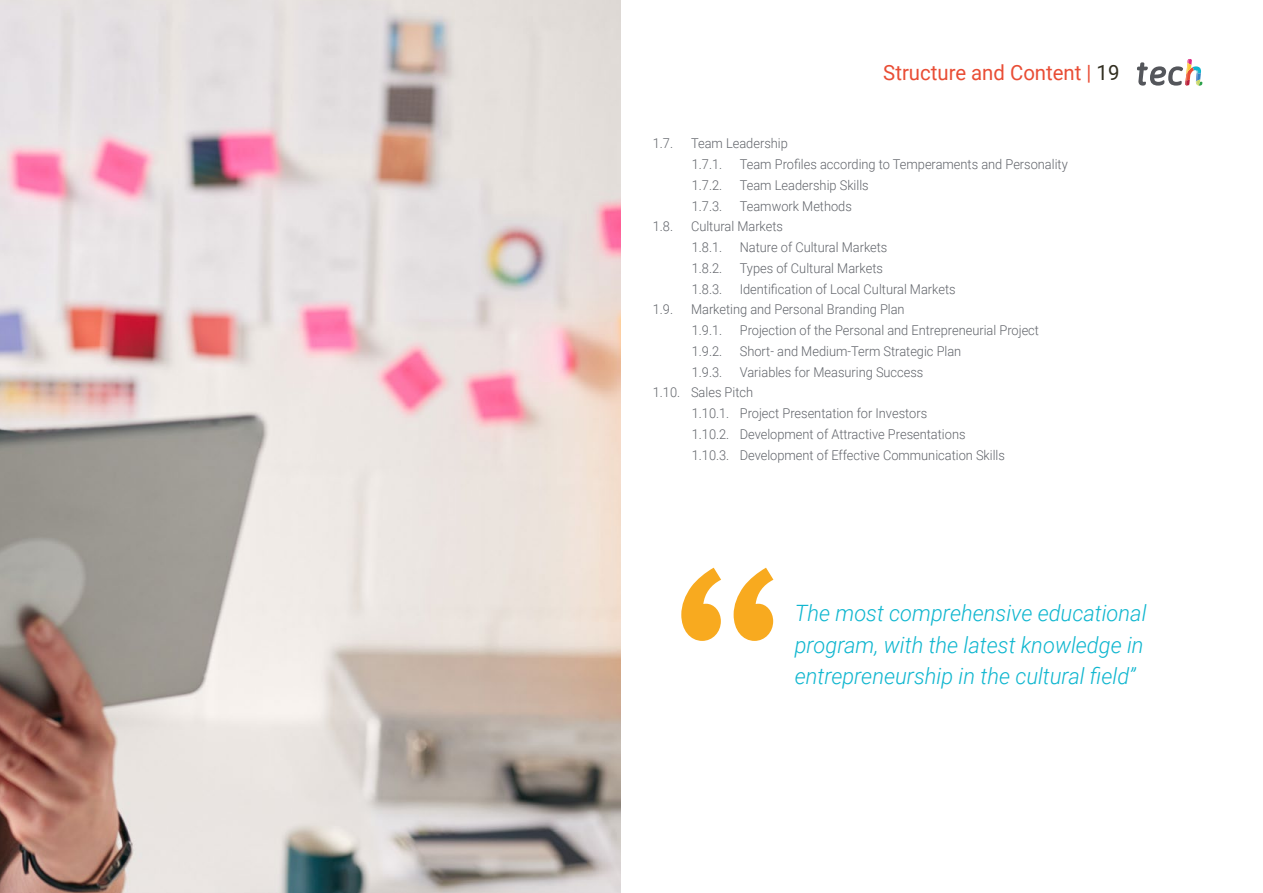
<style>
.page{position:relative;width:1263px;height:893px;background:#fff}
.page>*{position:absolute;margin:0;border:0;box-sizing:border-box;transform-origin:0 0}
.t1{font:italic 300 22.5px/31.5px "Roboto";color:#0fb6cf}
.t2{font:21px "Roboto";color:#e94d35}
.t3{font:300 13.5px/20.7px "Roboto";color:#61646a;scale:.95 1}
.s1{color:#312e20}
</style>
<div class="page">
<svg style="left:1137px;top:59px;width:65px;height:27px"></svg>
<svg style="left:681px;top:568px;width:92px;height:73px"></svg>
<img style="left:0;top:0;width:621px;height:893px">
<h2 class="t2" style="left:883px;top:57px;width:238px">Structure and Content | <span class="s1">19</span></h2>
<p class="t3" style="left:653px;top:133px;width:23px">1.7.</p>
<p class="t3" style="left:691px;top:133px;width:103px">Team Leadership<br>1.7.1.</p>
<p class="t3" style="left:740px;top:153px;width:347px">Team Profiles according to Temperaments and Personality</p>
<p class="t3" style="left:692px;top:174px;width:34px">1.7.2.</p>
<p class="t3" style="left:740px;top:174px;width:137px">Team Leadership Skills</p>
<p class="t3" style="left:692px;top:195px;width:34px">1.7.3.</p>
<p class="t3" style="left:740px;top:195px;width:120px">Teamwork Methods</p>
<p class="t3" style="left:653px;top:216px;width:23px">1.8.</p>
<p class="t3" style="left:691px;top:216px;width:98px">Cultural Markets<br>1.8.1.</p>
<p class="t3" style="left:740px;top:236px;width:157px">Nature of Cultural Markets</p>
<p class="t3" style="left:692px;top:257px;width:34px">1.8.2.</p>
<p class="t3" style="left:740px;top:257px;width:152px">Types of Cultural Markets</p>
<p class="t3" style="left:692px;top:278px;width:34px">1.8.3.</p>
<p class="t3" style="left:740px;top:278px;width:229px">Identification of Local Cultural Markets</p>
<p class="t3" style="left:653px;top:299px;width:23px">1.9.</p>
<p class="t3" style="left:691px;top:299px;width:226px">Marketing and Personal Branding Plan<br>1.9.1.</p>
<p class="t3" style="left:740px;top:319px;width:316px">Projection of the Personal and Entrepreneurial Project</p>
<p class="t3" style="left:692px;top:340px;width:34px">1.9.2.</p>
<p class="t3" style="left:740px;top:340px;width:235px">Short- and Medium-Term Strategic Plan</p>
<p class="t3" style="left:692px;top:361px;width:34px">1.9.3.</p>
<p class="t3" style="left:653px;top:361px;width:286px;text-indent:87px">Variables for Measuring Success<br>1.10. Sales Pitch</p>
<p class="t3" style="left:692px;top:402px;width:331px">1.10.1. Project Presentation for Investors<br>1.10.2. Development of Attractive Presentations<br>1.10.3. Development of Effective Communication Skills</p>
<h1 class="t1" style="left:795px;top:597px;width:353px">The most comprehensive educational program, with the latest knowledge in entrepreneurship in the cultural field”</h1>
</div>
